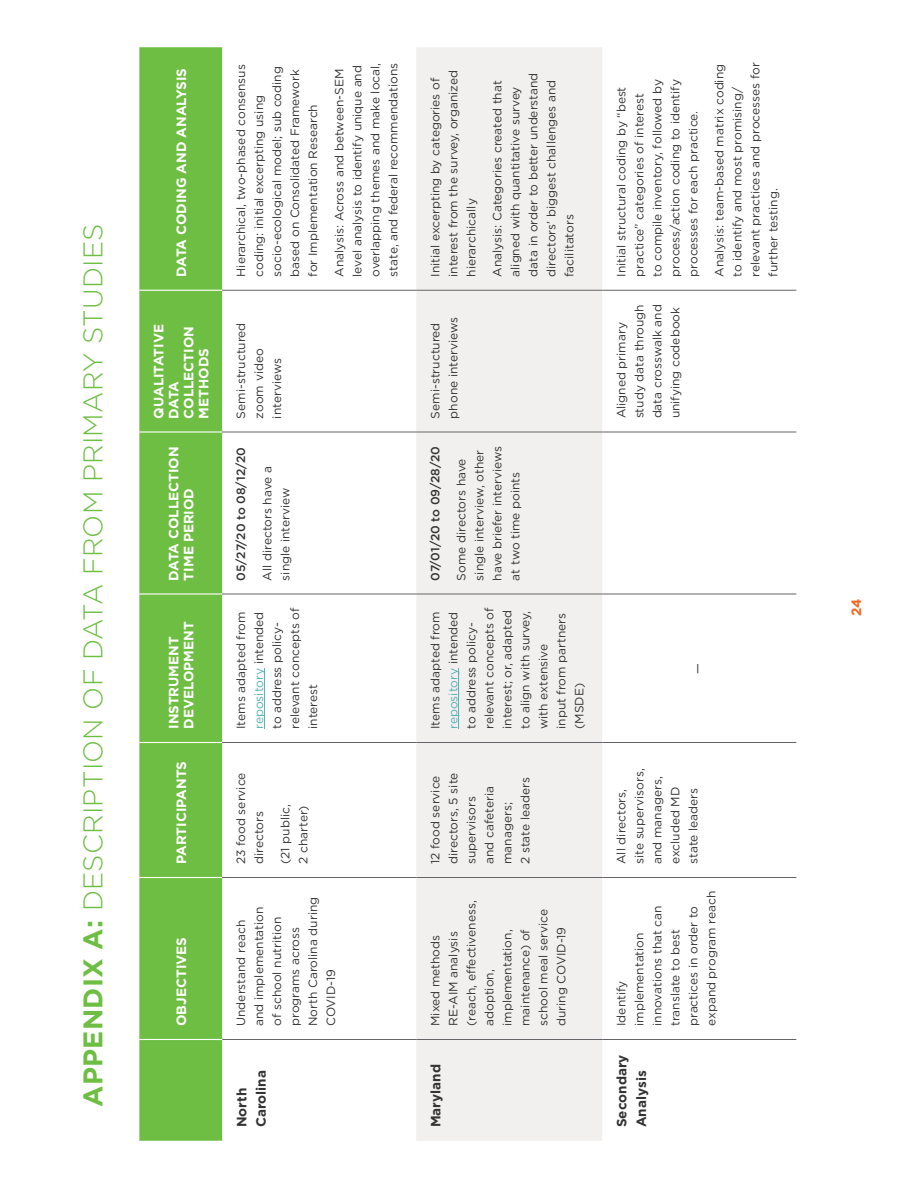
<style>
.page{position:relative;width:918px;height:1188px;background:#fff}
.page>*{position:absolute;margin:0;border:0;box-sizing:border-box;transform-origin:0 0}
.t1{font:300 27px "Gotham";letter-spacing:.01em;color:#6fbe44}
.t2{font:700 13.5px/15px "Gotham";color:#fff}
.t3{font:700 13.5px/19.5px "Gotham";color:#333334}
.t4{font:700 13.5px "Gotham";color:#f26722}
.t5{font:12px/18px "Gotham";color:#333334}
.t6{font:500 12px "Gotham";color:#333334}
.s1{font-weight:700}
.s2{color:#56b0b5}
</style>
<div class="page">
<div style="left:139px;top:47px;width:83px;height:1094px;background:#6fbe44"></div>
<div style="left:416px;top:47px;width:186px;height:1094px;background:#f2f0ee"></div>
<hr style="left:222px;top:1039px;width:194px;height:1px;background:#646568">
<hr style="left:416px;top:1039px;width:186px;height:1px;background:#646568">
<hr style="left:602px;top:1039px;width:194px;height:1px;background:#646568">
<hr style="left:139px;top:1039px;width:83px;height:1px;background:#fff">
<hr style="left:139px;top:877px;width:83px;height:1px;background:#fff">
<hr style="left:139px;top:742px;width:83px;height:1px;background:#fff">
<hr style="left:139px;top:593px;width:83px;height:2px;background:#fff">
<hr style="left:139px;top:431px;width:83px;height:2px;background:#fff">
<hr style="left:139px;top:290px;width:83px;height:1px;background:#fff">
<hr style="left:222px;top:877px;width:194px;height:1px;background:#646568">
<hr style="left:222px;top:742px;width:194px;height:1px;background:#646568">
<hr style="left:222px;top:594px;width:194px;height:1px;background:#646568">
<hr style="left:222px;top:432px;width:194px;height:1px;background:#646568">
<hr style="left:222px;top:290px;width:194px;height:1px;background:#646568">
<hr style="left:416px;top:877px;width:186px;height:1px;background:#646568">
<hr style="left:416px;top:742px;width:186px;height:1px;background:#646568">
<hr style="left:416px;top:594px;width:186px;height:1px;background:#646568">
<hr style="left:416px;top:432px;width:186px;height:1px;background:#646568">
<hr style="left:416px;top:290px;width:186px;height:1px;background:#646568">
<hr style="left:602px;top:877px;width:194px;height:1px;background:#646568">
<hr style="left:602px;top:742px;width:194px;height:1px;background:#646568">
<hr style="left:602px;top:594px;width:194px;height:1px;background:#646568">
<hr style="left:602px;top:432px;width:194px;height:1px;background:#646568">
<hr style="left:602px;top:290px;width:194px;height:1px;background:#646568">
<hr style="left:264px;top:668px;width:1px;height:61px;background:#56b0b5">
<hr style="left:458px;top:668px;width:1px;height:61px;background:#56b0b5">
<h1 class="t1" style="left:76px;top:1107px;width:885px;rotate:-90deg"><span class="s1">APPENDIX A:</span> DESCRIPTION OF DATA FROM PRIMARY STUDIES</h1>
<p class="t2" style="left:174px;top:277px;width:210px;rotate:-90deg">DATA CODING AND ANALYSIS</p>
<p class="t2" style="left:151px;top:418px;width:96px;rotate:-90deg">QUALITATIVE<br>DATA<br>COLLECTION<br>METHODS</p>
<p class="t2" style="left:166px;top:580px;width:135px;rotate:-90deg">DATA COLLECTION<br>TIME PERIOD</p>
<p class="t2" style="left:166px;top:729px;width:109px;rotate:-90deg">INSTRUMENT<br>DEVELOPMENT</p>
<p class="t2" style="left:174px;top:864px;width:104px;rotate:-90deg">PARTICIPANTS</p>
<p class="t2" style="left:174px;top:1026px;width:90px;rotate:-90deg">OBJECTIVES</p>
<p class="t5" style="left:232px;top:277px;width:214px;rotate:-90deg">Hierarchical, two-phased consensus coding: initial excerpting using socio-ecological model; sub coding based on Consolidated Framework for Implementation Research</p>
<p class="t5" style="left:330px;top:277px;width:215px;rotate:-90deg">Analysis: Across and between-SEM level analysis to identify unique and overlapping themes and make local, state, and federal recommendations</p>
<p class="t5" style="left:232px;top:418px;width:97px;rotate:-90deg">Semi-structured zoom video interviews</p>
<p class="t6" style="left:233px;top:580px;width:135px;rotate:-90deg">05/27/20 to 08/12/20</p>
<p class="t5" style="left:258px;top:580px;width:116px;rotate:-90deg">All directors have a single interview</p>
<p class="t5" style="left:232px;top:729px;width:123px;rotate:-90deg">Items adapted from <span class="s2">repository</span> intended to address policy&shy;relevant concepts of interest</p>
<p class="t5" style="left:232px;top:864px;width:93px;rotate:-90deg">23 food service directors</p>
<p class="t5" style="left:276px;top:864px;width:61px;rotate:-90deg">(21 public,<br>2 charter)</p>
<p class="t5" style="left:232px;top:1026px;width:131px;rotate:-90deg">Understand reach and implementation of school nutrition programs across<br>North Carolina during<br>COVID-19</p>
<p class="t3" style="left:232px;top:1127px;width:58px;rotate:-90deg">North<br>Carolina</p>
<p class="t5" style="left:426px;top:277px;width:208px;rotate:-90deg">Initial excerpting by categories of interest from the survey, organized hierarchically</p>
<p class="t5" style="left:488px;top:277px;width:206px;rotate:-90deg">Analysis: Categories created that aligned with quantitative survey data in order to better understand directors’ biggest challenges and facilitators</p>
<p class="t5" style="left:426px;top:418px;width:103px;rotate:-90deg">Semi-structured phone interviews</p>
<p class="t6" style="left:427px;top:580px;width:136px;rotate:-90deg">07/01/20 to 09/28/20</p>
<p class="t5" style="left:452px;top:580px;width:136px;rotate:-90deg">Some directors have single interview, other have briefer interviews at two time points</p>
<p class="t5" style="left:426px;top:729px;width:123px;rotate:-90deg">Items adapted from <span class="s2">repository</span> intended to address policy&shy;relevant concepts of interest; or, adapted to align with survey, with extensive<br>input from partners (MSDE)</p>
<p class="t5" style="left:426px;top:864px;width:93px;rotate:-90deg">12 food service directors, 5 site supervisors and cafeteria managers;<br>2 state leaders</p>
<p class="t5" style="left:426px;top:1026px;width:127px;rotate:-90deg">Mixed methods<br>RE-AIM analysis (reach, effectiveness, adoption, implementation, maintenance) of school meal service during COVID-19</p>
<p class="t3" style="left:426px;top:1127px;width:65px;rotate:-90deg">Maryland</p>
<p class="t5" style="left:612px;top:277px;width:199px;rotate:-90deg">Initial structural coding by “best practice” categories of interest to compile inventory, followed by process/action coding to identify processes for each practice.</p>
<p class="t5" style="left:612px;top:418px;width:116px;rotate:-90deg">Aligned primary study data through data crosswalk and unifying codebook</p>
<p class="t5" style="left:710px;top:277px;width:216px;rotate:-90deg">Analysis: team-based matrix coding to identify and most promising/ relevant practices and processes for further testing.</p>
<p class="t5" style="left:688px;top:674px;width:12px;rotate:-90deg">—</p>
<p class="t5" style="left:612px;top:864px;width:97px;rotate:-90deg">All directors, site supervisors, and managers, excluded MD state leaders</p>
<p class="t5" style="left:612px;top:1026px;width:136px;rotate:-90deg">Identify implementation innovations that can translate to best practices in order to expand program reach</p>
<p class="t3" style="left:612px;top:1127px;width:74px;rotate:-90deg">Secondary<br>Analysis</p>
<p class="t4" style="left:848px;top:616px;width:19px;rotate:-90deg">24</p>
</div>
